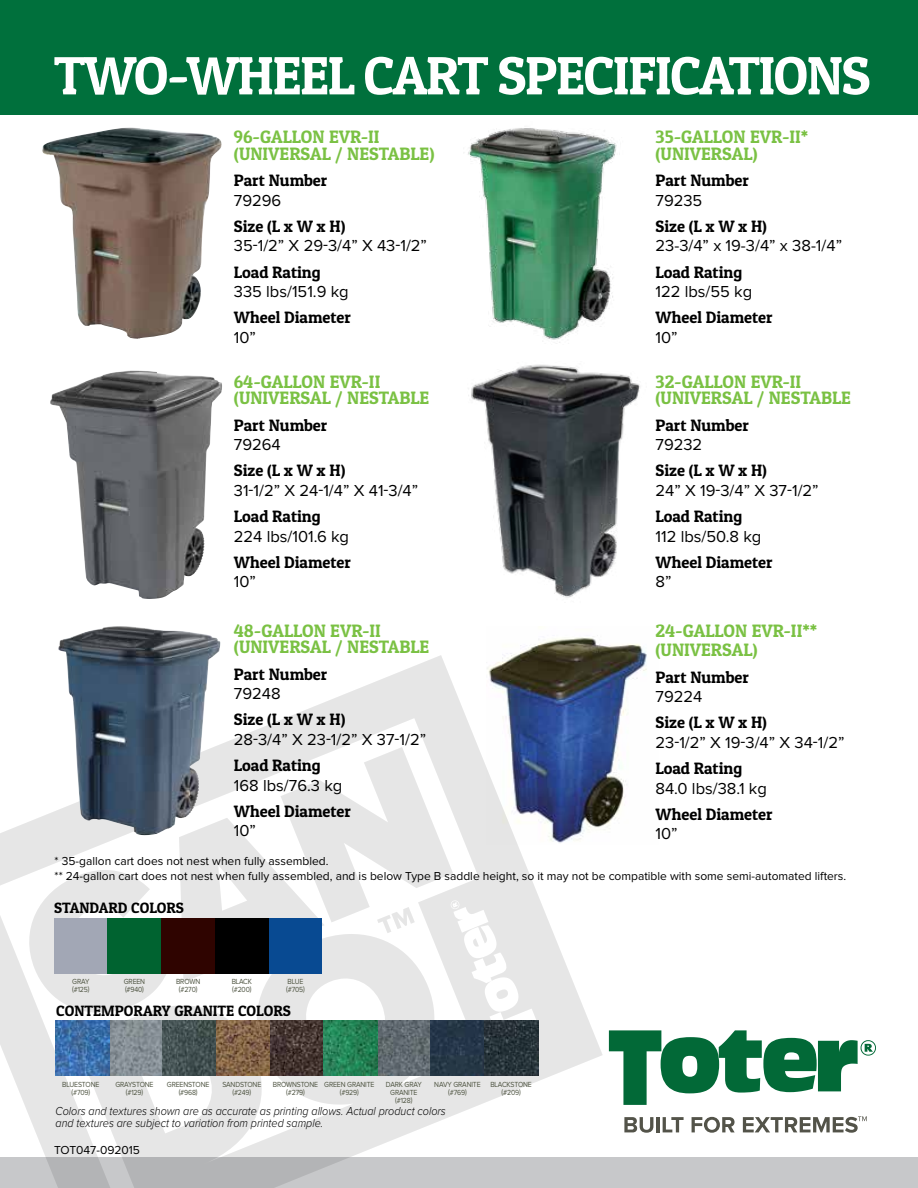
<style>
.page{position:relative;width:918px;height:1188px;background:#fff}
.page>*{position:absolute;margin:0;border:0;box-sizing:border-box;transform-origin:0 0}
.t1{font:54px "Patua One";letter-spacing:-.03em;color:#fff}
.t2{font:18px/16.5px "Patua One";color:#7ac143}
.t3{font:16.5px "Patua One";color:#000}
.t4{font:16.5px "Proxima Nova";color:#000}
.t5{font:15px "Patua One";color:#000}
.t6{font:12px/15.3px "Proxima Nova";color:#000}
.t7{font:italic 300 12px/12px "Proxima Nova";color:#000;scale:.9 1}
.t8{font:7.65px/8.1px "Proxima Nova";letter-spacing:-.02em;color:#4c523f;text-align:center;scale:.9 1}
</style>
<div class="page">
<img style="left:502px;top:637px;width:145px;height:193px">
<div style="left:0;top:0;width:918px;height:114px;background:#00703c"></div>
<div style="left:0;top:1158px;width:918px;height:30px;background:#c7c8ca"></div>
<svg style="left:0;top:655px;width:603px;height:533px"></svg>
<svg style="left:179px;top:747px;width:280px;height:235px"></svg>
<img style="left:50px;top:371px;width:172px;height:228px">
<img style="left:58px;top:626px;width:163px;height:210px">
<img style="left:42px;top:127px;width:180px;height:212px">
<img style="left:468px;top:364px;width:172px;height:234px">
<div style="left:161px;top:918px;width:54px;height:55px;background:#2f0400"></div>
<div style="left:54px;top:918px;width:54px;height:55px;background:#a2a7b5"></div>
<div style="left:269px;top:918px;width:53px;height:55px;background:#084a92"></div>
<div style="left:215px;top:918px;width:54px;height:55px;background:#000"></div>
<div style="left:108px;top:918px;width:53px;height:55px;background:#006330"></div>
<img style="left:56px;top:1021px;width:482px;height:55px">
<img style="left:468px;top:128px;width:149px;height:215px">
<svg style="left:609px;top:1030px;width:267px;height:75px"></svg>
<svg style="left:624px;top:1117px;width:29px;height:16px"></svg>
<hr style="left:656px;top:1117px;width:4px;height:15px;background:#535349">
<svg style="left:663px;top:1117px;width:21px;height:15px"></svg>
<svg style="left:692px;top:1117px;width:43px;height:16px"></svg>
<svg style="left:743px;top:1116px;width:124px;height:17px"></svg>
<h1 class="t1" style="left:54px;top:42px;width:818px">TWO-WHEEL CART SPECIFICATIONS</h1>
<p class="t2" style="left:234px;top:129px;width:202px">96-GALLON EVR-II (UNIVERSAL / NESTABLE)</p>
<p class="t3" style="left:234px;top:170px;width:95px">Part Number</p>
<p class="t4" style="left:234px;top:193px;width:49px">79296</p>
<p class="t3" style="left:234px;top:216px;width:113px">Size (L x W x H)</p>
<p class="t4" style="left:234px;top:238px;width:195px">35-1/2” X 29-3/4” X 43-1/2”</p>
<p class="t3" style="left:234px;top:262px;width:88px">Load Rating</p>
<p class="t4" style="left:234px;top:284px;width:116px">335 lbs/151.9 kg</p>
<p class="t3" style="left:234px;top:307px;width:119px">Wheel Diameter</p>
<p class="t4" style="left:234px;top:330px;width:24px">10”</p>
<p class="t2" style="left:234px;top:373px;width:197px">64-GALLON EVR-II (UNIVERSAL / NESTABLE</p>
<p class="t3" style="left:234px;top:414px;width:95px">Part Number</p>
<p class="t4" style="left:234px;top:437px;width:48px">79264</p>
<p class="t3" style="left:234px;top:460px;width:113px">Size (L x W x H)</p>
<p class="t4" style="left:234px;top:483px;width:186px">31-1/2” X 24-1/4” X 41-3/4”</p>
<p class="t3" style="left:234px;top:506px;width:88px">Load Rating</p>
<p class="t4" style="left:234px;top:529px;width:117px">224 lbs/101.6 kg</p>
<p class="t3" style="left:234px;top:552px;width:119px">Wheel Diameter</p>
<p class="t4" style="left:234px;top:574px;width:24px">10”</p>
<p class="t2" style="left:234px;top:622px;width:197px">48-GALLON EVR-II (UNIVERSAL / NESTABLE</p>
<p class="t3" style="left:234px;top:664px;width:95px">Part Number</p>
<p class="t4" style="left:234px;top:686px;width:48px">79248</p>
<p class="t3" style="left:234px;top:709px;width:113px">Size (L x W x H)</p>
<p class="t4" style="left:234px;top:732px;width:194px">28-3/4” X 23-1/2” X 37-1/2”</p>
<p class="t3" style="left:234px;top:755px;width:88px">Load Rating</p>
<p class="t4" style="left:234px;top:778px;width:110px">168 lbs/76.3 kg</p>
<p class="t3" style="left:234px;top:801px;width:119px">Wheel Diameter</p>
<p class="t4" style="left:234px;top:823px;width:24px">10”</p>
<p class="t2" style="left:656px;top:129px;width:154px">35-GALLON EVR-II* (UNIVERSAL)</p>
<p class="t3" style="left:656px;top:170px;width:95px">Part Number</p>
<p class="t4" style="left:656px;top:193px;width:48px">79235</p>
<p class="t3" style="left:656px;top:216px;width:113px">Size (L x W x H)</p>
<p class="t4" style="left:656px;top:238px;width:188px">23-3/4” x 19-3/4” x 38-1/4”</p>
<p class="t3" style="left:656px;top:262px;width:88px">Load Rating</p>
<p class="t4" style="left:656px;top:284px;width:98px">122 lbs/55 kg</p>
<p class="t3" style="left:656px;top:307px;width:119px">Wheel Diameter</p>
<p class="t4" style="left:656px;top:330px;width:24px">10”</p>
<p class="t2" style="left:656px;top:373px;width:197px">32-GALLON EVR-II (UNIVERSAL / NESTABLE</p>
<p class="t3" style="left:656px;top:414px;width:95px">Part Number</p>
<p class="t4" style="left:656px;top:437px;width:48px">79232</p>
<p class="t3" style="left:656px;top:460px;width:113px">Size (L x W x H)</p>
<p class="t4" style="left:656px;top:483px;width:165px">24” X 19-3/4” X 37-1/2”</p>
<p class="t3" style="left:656px;top:506px;width:88px">Load Rating</p>
<p class="t4" style="left:656px;top:529px;width:107px">112 lbs/50.8 kg</p>
<p class="t3" style="left:656px;top:552px;width:119px">Wheel Diameter</p>
<p class="t4" style="left:656px;top:574px;width:18px">8”</p>
<p class="t2" style="left:656px;top:621px;width:163px;line-height:19.5px">24-GALLON EVR-II** (UNIVERSAL)</p>
<p class="t3" style="left:656px;top:667px;width:95px">Part Number</p>
<p class="t4" style="left:656px;top:689px;width:48px">79224</p>
<p class="t3" style="left:656px;top:712px;width:113px">Size (L x W x H)</p>
<p class="t4" style="left:656px;top:735px;width:191px">23-1/2” X 19-3/4” X 34-1/2”</p>
<p class="t3" style="left:656px;top:758px;width:88px">Load Rating</p>
<p class="t4" style="left:656px;top:781px;width:113px">84.0 lbs/38.1 kg</p>
<p class="t3" style="left:656px;top:804px;width:119px">Wheel Diameter</p>
<p class="t4" style="left:656px;top:826px;width:24px">10”</p>
<p class="t6" style="left:55px;top:854px;width:793px">* 35-gallon cart does not nest when fully assembled.<br>** 24-gallon cart does not nest when fully assembled, and is below Type B saddle height, so it may not be compatible with some semi-automated lifters.</p>
<p class="t5" style="left:54px;top:899px;width:132px">STANDARD COLORS</p>
<p class="t8" style="left:72px;top:978px;width:21px;text-align:left">GRAY (#125)</p>
<p class="t8" style="left:124px;top:978px;width:25px;text-align:left">GREEN (#940)</p>
<p class="t8" style="left:176px;top:978px;width:28px">BROWN (#270)</p>
<p class="t8" style="left:232px;top:978px;width:24px;text-align:left">BLACK (#200)</p>
<p class="t8" style="left:286px;top:978px;width:22px;text-align:left">BLUE (#705)</p>
<p class="t5" style="left:56px;top:1001px;width:236px">CONTEMPORARY GRANITE COLORS</p>
<p class="t8" style="left:62px;top:1081px;width:43px">BLUESTONE (#709)</p>
<p class="t8" style="left:115px;top:1081px;width:44px">GRAYSTONE (#129)</p>
<p class="t8" style="left:167px;top:1081px;width:49px">GREENSTONE (#968)</p>
<p class="t8" style="left:222px;top:1081px;width:45px">SANDSTONE (#249)</p>
<p class="t8" style="left:273px;top:1081px;width:52px">BROWNSTONE (#279)</p>
<p class="t8" style="left:324px;top:1081px;width:57px">GREEN GRANITE (#929)</p>
<p class="t8" style="left:386px;top:1081px;width:41px">DARK GRAY<br>GRANITE (#128)</p>
<p class="t8" style="left:434px;top:1081px;width:53px">NAVY GRANITE (#769)</p>
<p class="t8" style="left:490px;top:1081px;width:48px">BLACKSTONE (#209)</p>
<p class="t7" style="left:56px;top:1106px;width:435px">Colors and textures shown are as accurate as printing allows. Actual product colors and textures are subject to variation from printed sample.</p>
<p class="t6" style="left:54px;top:1143px;width:88px">TOT047-092015</p>
</div>
